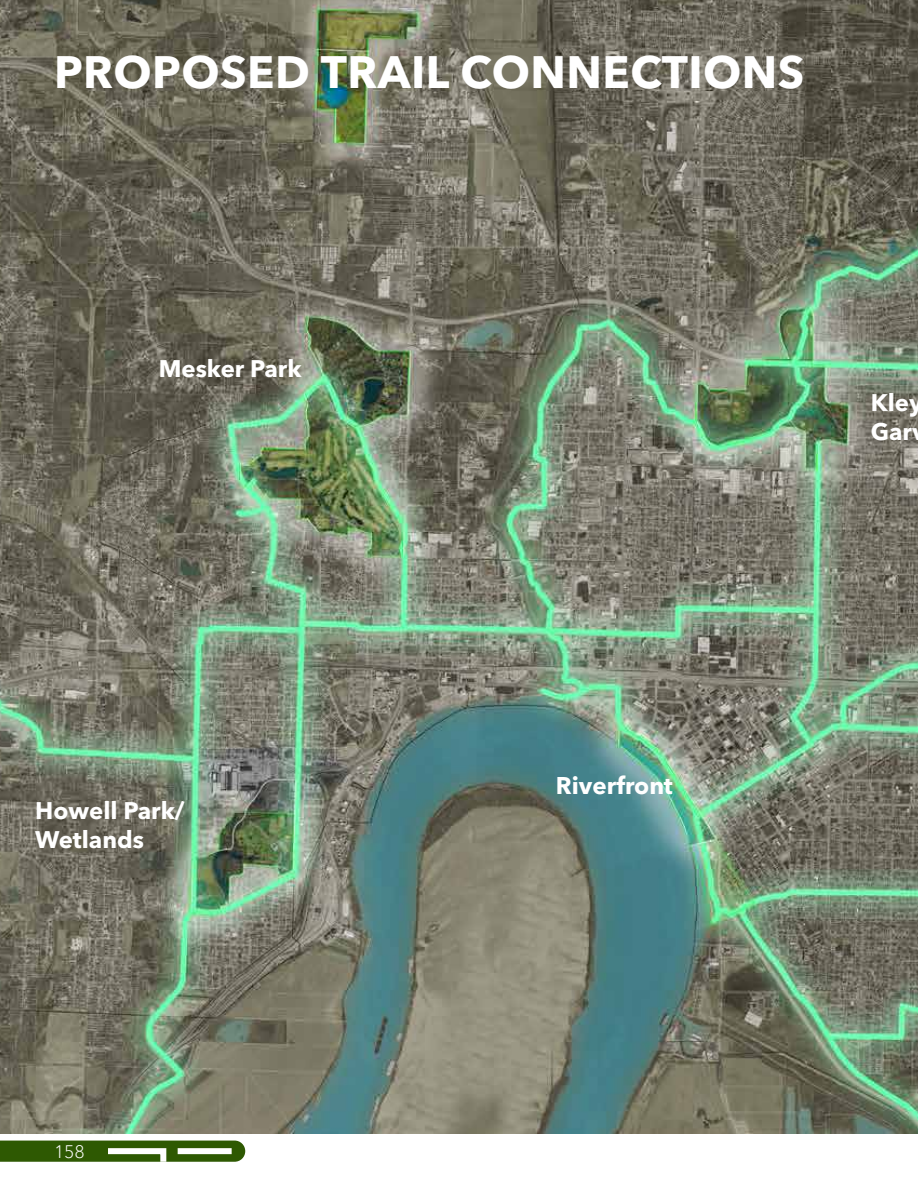
<style>
.page{position:relative;width:918px;height:1188px;background:#fff}
.page>*{position:absolute;margin:0;border:0;box-sizing:border-box;transform-origin:0 0}
.t1{font:700 45px "Avenir Next LT Pro";letter-spacing:.01em;color:#fff}
.t2{font:700 24px "Avenir Next LT Pro";color:#fff}
.t3{font:700 23.85px/28.7px "Avenir Next LT Pro";color:#fff}
.t4{font:300 18px "Avenir Next LT Pro";color:#fff}
</style>
<div class="page">
<svg style="left:0;top:1141px;width:245px;height:21px;background:#4f732a"></svg>
<img style="left:0;top:0;width:918px;height:1134px">
<h1 class="t1" style="left:54px;top:45px;width:752px">PROPOSED TRAIL CONNECTIONS</h1>
<p class="t3" style="left:159px;top:354px;width:144px">Mesker Park</p>
<p class="t3" style="left:871px;top:389px;width:53px">Kley<br>Gar</p>
<p class="t3" style="left:35px;top:796px;width:151px">Howell Park/<br>Wetlands</p>
<p class="t4" style="left:54px;top:1141px;width:32px">158</p>
<p class="t2" style="left:556px;top:771px;width:118px">Riverfront</p>
</div>
